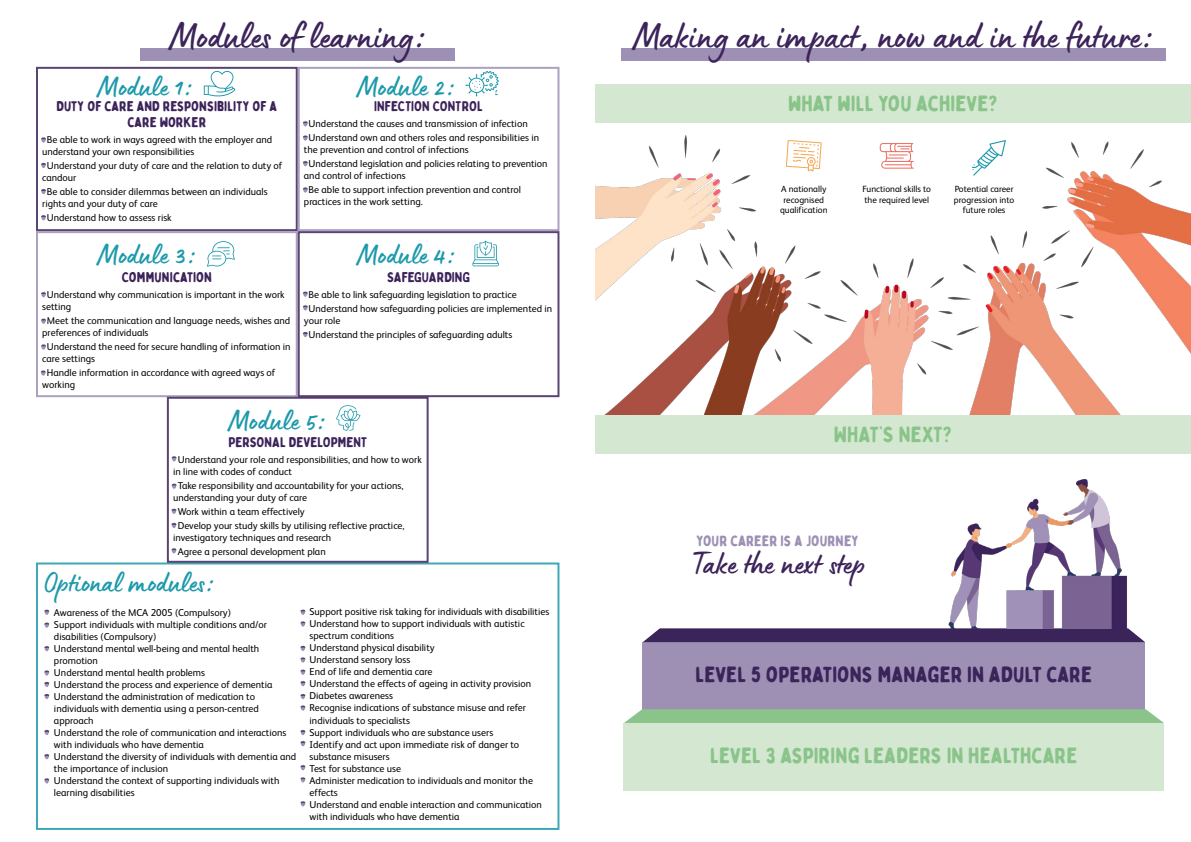
<style>
.page{position:relative;width:1191px;height:842px;background:#fff}
.page>*{position:absolute;margin:0;border:0;box-sizing:border-box;transform-origin:0 0}
.t1{font:39px "Lumios Marker";color:#3c235a}
.t2{font:33.2px "Lumios Marker";color:#3c235a}
.t3{font:30px "Lumios Marker";color:#1c99ab}
.t4{font:22px "Bobby Jones Soft";color:#8ac48a}
.t5{font:22px "Bobby Jones Soft";color:#3b2459}
.t6{font:15px "Bobby Jones Soft";color:#9e8fb5}
.t7{font:14.1px/16px "Bobby Jones Soft";color:#3c235a;text-align:center}
.t8{font:10px/12px "FS Albert";color:#000}
.t9{font:9px/10.8px "FS Albert";color:#000;text-align:center}
</style>
<div class="page">
<div style="left:140px;top:48px;width:315px;height:12px;background:#9e8fb5"></div>
<div style="left:36px;top:67px;width:262px;height:164px;border:2px solid #3c235a"></div>
<div style="left:298px;top:67px;width:261px;height:164px;border:2px solid #9e8fb5"></div>
<div style="left:36px;top:231px;width:262px;height:166px;border:2px solid #9e8fb5"></div>
<div style="left:298px;top:231px;width:261px;height:166px;border:2px solid #3c235a"></div>
<svg style="left:204px;top:71px;width:31px;height:26px"></svg>
<svg style="left:207px;top:241px;width:28px;height:26px"></svg>
<svg style="left:41px;top:137px;width:5px;height:6px"></svg>
<svg style="left:41px;top:162px;width:5px;height:6px"></svg>
<svg style="left:41px;top:188px;width:5px;height:6px"></svg>
<svg style="left:303px;top:121px;width:5px;height:6px"></svg>
<svg style="left:303px;top:135px;width:5px;height:6px"></svg>
<svg style="left:41px;top:292px;width:5px;height:5px"></svg>
<svg style="left:41px;top:318px;width:5px;height:6px"></svg>
<svg style="left:41px;top:344px;width:5px;height:6px"></svg>
<svg style="left:41px;top:370px;width:5px;height:6px"></svg>
<svg style="left:303px;top:291px;width:5px;height:6px"></svg>
<svg style="left:303px;top:305px;width:5px;height:6px"></svg>
<svg style="left:303px;top:331px;width:5px;height:6px"></svg>
<div style="left:36px;top:562px;width:523px;height:268px;border:2px solid #1c99ab"></div>
<svg style="left:44px;top:609px;width:5px;height:6px"></svg>
<svg style="left:44px;top:622px;width:5px;height:6px"></svg>
<svg style="left:44px;top:645px;width:5px;height:6px"></svg>
<svg style="left:44px;top:670px;width:5px;height:17px"></svg>
<svg style="left:44px;top:693px;width:5px;height:6px"></svg>
<svg style="left:44px;top:729px;width:5px;height:6px"></svg>
<svg style="left:44px;top:753px;width:5px;height:6px"></svg>
<svg style="left:44px;top:778px;width:5px;height:5px"></svg>
<svg style="left:300px;top:645px;width:5px;height:6px"></svg>
<svg style="left:300px;top:609px;width:5px;height:6px"></svg>
<svg style="left:300px;top:621px;width:5px;height:6px"></svg>
<svg style="left:465px;top:71px;width:34px;height:25px"></svg>
<svg style="left:41px;top:215px;width:5px;height:5px"></svg>
<svg style="left:303px;top:161px;width:5px;height:5px"></svg>
<svg style="left:303px;top:187px;width:5px;height:6px"></svg>
<svg style="left:472px;top:241px;width:27px;height:25px"></svg>
<div style="left:167px;top:397px;width:261px;height:166px;border:2px solid #3c235a"></div>
<svg style="left:172px;top:456px;width:4px;height:5px"></svg>
<svg style="left:172px;top:483px;width:4px;height:6px"></svg>
<svg style="left:336px;top:405px;width:24px;height:26px"></svg>
<svg style="left:171px;top:508px;width:5px;height:6px"></svg>
<svg style="left:171px;top:522px;width:5px;height:6px"></svg>
<svg style="left:171px;top:548px;width:5px;height:5px"></svg>
<svg style="left:300px;top:657px;width:5px;height:6px"></svg>
<svg style="left:300px;top:669px;width:5px;height:17px"></svg>
<svg style="left:300px;top:693px;width:5px;height:6px"></svg>
<svg style="left:300px;top:705px;width:5px;height:6px"></svg>
<svg style="left:300px;top:729px;width:5px;height:17px"></svg>
<svg style="left:300px;top:764px;width:5px;height:6px"></svg>
<svg style="left:300px;top:777px;width:5px;height:5px"></svg>
<svg style="left:300px;top:801px;width:5px;height:5px"></svg>
<div style="left:621px;top:48px;width:544px;height:12px;background:#9e8fb5"></div>
<div style="left:595px;top:84px;width:596px;height:39px;background:#d4e8d1"></div>
<img style="left:595px;top:135px;width:596px;height:280px">
<svg style="left:786px;top:140px;width:35px;height:32px"></svg>
<svg style="left:879px;top:143px;width:34px;height:26px"></svg>
<svg style="left:971px;top:140px;width:35px;height:36px"></svg>
<div style="left:595px;top:415px;width:596px;height:39px;background:#d4e8d1"></div>
<div style="left:624px;top:723px;width:540px;height:68px;background:#d4e8d1"></div>
<div style="left:643px;top:642px;width:502px;height:68px;background:#9e8fb5"></div>
<svg style="left:624px;top:709px;width:540px;height:14px;background:#8ec58e"></svg>
<svg style="left:643px;top:628px;width:502px;height:14px;background:#442f61"></svg>
<img style="left:934px;top:480px;width:193px;height:149px">
<h1 class="t1" style="left:171px;top:11px;width:254px">Modules of learning:</h1>
<h3 class="t7" style="left:56px;top:99px;width:222px">DUTY OF CARE AND RESPONSIBILITY OF A<br>CARE WORKER</h3>
<p class="t8" style="left:42px;top:134px;width:232px;text-indent:5px">Be able to work in ways agreed with the employer and understand your own responsibilities</p>
<p class="t8" style="left:42px;top:160px;width:242px;text-indent:5px">Understand your duty of care and the relation to duty of candour</p>
<p class="t8" style="left:42px;top:186px;width:227px;text-indent:5px">Be able to consider dilemmas between an individuals rights and your duty of care</p>
<p class="t8" style="left:47px;top:212px;width:126px">Understand how to assess risk</p>
<h3 class="t3" style="left:99px;top:67px;width:94px">Module 1:</h3>
<h3 class="t3" style="left:358px;top:67px;width:97px">Module 2:</h3>
<h3 class="t7" style="left:374px;top:99px;width:110px">INFECTION CONTROL</h3>
<p class="t8" style="left:308px;top:117px;width:232px;line-height:14px">Understand the causes and transmission of infection<br>Understand own and others roles and responsibilities in</p>
<p class="t8" style="left:308px;top:143px;width:241px;line-height:14px;text-indent:-5px">the prevention and control of infections<br>Understand legislation and policies relating to prevention</p>
<p class="t8" style="left:308px;top:169px;width:214px;line-height:14px;text-indent:-5px">and control of infections<br>Be able to support infection prevention and control</p>
<p class="t8" style="left:304px;top:196px;width:120px">practices in the work setting.</p>
<h3 class="t3" style="left:99px;top:235px;width:97px">Module 3:</h3>
<h3 class="t3" style="left:358px;top:235px;width:97px">Module 4:</h3>
<h3 class="t7" style="left:122px;top:270px;width:92px">COMMUNICATION</h3>
<p class="t8" style="left:42px;top:289px;width:244px;text-indent:5px">Understand why communication is important in the work setting</p>
<p class="t8" style="left:42px;top:315px;width:250px;text-indent:5px">Meet the communication and language needs, wishes and preferences of individuals</p>
<p class="t8" style="left:42px;top:341px;width:250px;text-indent:5px">Understand the need for secure handling of information in care settings</p>
<p class="t8" style="left:42px;top:367px;width:235px;text-indent:5px">Handle information in accordance with agreed ways of working</p>
<h3 class="t7" style="left:387px;top:270px;width:84px">SAFEGUARDING</h3>
<p class="t8" style="left:308px;top:288px;width:245px;line-height:14px">Be able to link safeguarding legislation to practice<br>Understand how safeguarding policies are implemented in</p>
<p class="t8" style="left:308px;top:314px;width:205px;line-height:14px;text-indent:-5px">your role<br>Understand the principles of safeguarding adults</p>
<h3 class="t3" style="left:230px;top:401px;width:96px">Module 5:</h3>
<h3 class="t7" style="left:228px;top:434px;width:140px">PERSONAL DEVELOPMENT</h3>
<p class="t8" style="left:173px;top:453px;width:250px;text-indent:5px">Understand your role and responsibilities, and how to work in line with codes of conduct</p>
<p class="t8" style="left:173px;top:479px;width:232px;text-indent:5px">Take responsibility and accountability for your actions, understanding your duty of care</p>
<p class="t8" style="left:178px;top:504px;width:228px;line-height:14px">Work within a team effectively<br>Develop your study skills by utilising reflective practice,</p>
<p class="t8" style="left:173px;top:530px;width:160px;line-height:14px;text-align:center">investigatory techniques and research<br>Agree a personal development plan</p>
<h3 class="t3" style="left:43px;top:563px;width:171px">Optional modules:</h3>
<p class="t8" style="left:54px;top:606px;width:244px">Awareness of the MCA 2005 (Compulsory)<br>Support individuals with multiple conditions and/or disabilities (Compulsory)<br>Understand mental well-being and mental health promotion<br>Understand mental health problems<br>Understand the process and experience of dementia Understand the administration of medication to individuals with dementia using a person-centred approach<br>Understand the role of communication and interactions with individuals who have dementia<br>Understand the diversity of individuals with dementia and the importance of inclusion<br>Understand the context of supporting individuals with learning disabilities</p>
<p class="t8" style="left:309px;top:606px;width:241px">Support positive risk taking for individuals with disabilities Understand how to support individuals with autistic spectrum conditions<br>Understand physical disability<br>Understand sensory loss<br>End of life and dementia care<br>Understand the effects of ageing in activity provision Diabetes awareness<br>Recognise indications of substance misuse and refer individuals to specialists<br>Support individuals who are substance users<br>Identify and act upon immediate risk of danger to substance misusers<br>Test for substance use<br>Administer medication to individuals and monitor the effects<br>Understand and enable interaction and communication with individuals who have dementia</p>
<h1 class="t1" style="left:635px;top:11px;width:518px">Making an impact, now and in the future:</h1>
<h3 class="t4" style="left:788px;top:90px;width:212px">WHAT WILL YOU ACHIEVE?</h3>
<p class="t9" style="left:780px;top:183px;width:49px">A nationally recognised qualification</p>
<p class="t9" style="left:862px;top:183px;width:70px;text-align:left">Functional skills to the required level</p>
<p class="t9" style="left:954px;top:183px;width:62px">Potential career progression into future roles</p>
<h3 class="t4" style="left:833px;top:421px;width:120px">WHAT’S NEXT?</h3>
<h3 class="t6" style="left:696px;top:531px;width:164px">YOUR CAREER IS A JOURNEY</h3>
<h2 class="t2" style="left:690px;top:542px;width:177px">Take the next step</h2>
<h3 class="t5" style="left:695px;top:661px;width:398px">LEVEL 5 OPERATIONS MANAGER IN ADULT CARE</h3>
<h3 class="t4" style="left:710px;top:742px;width:369px">LEVEL 3 ASPIRING LEADERS IN HEALTHCARE</h3>
</div>
